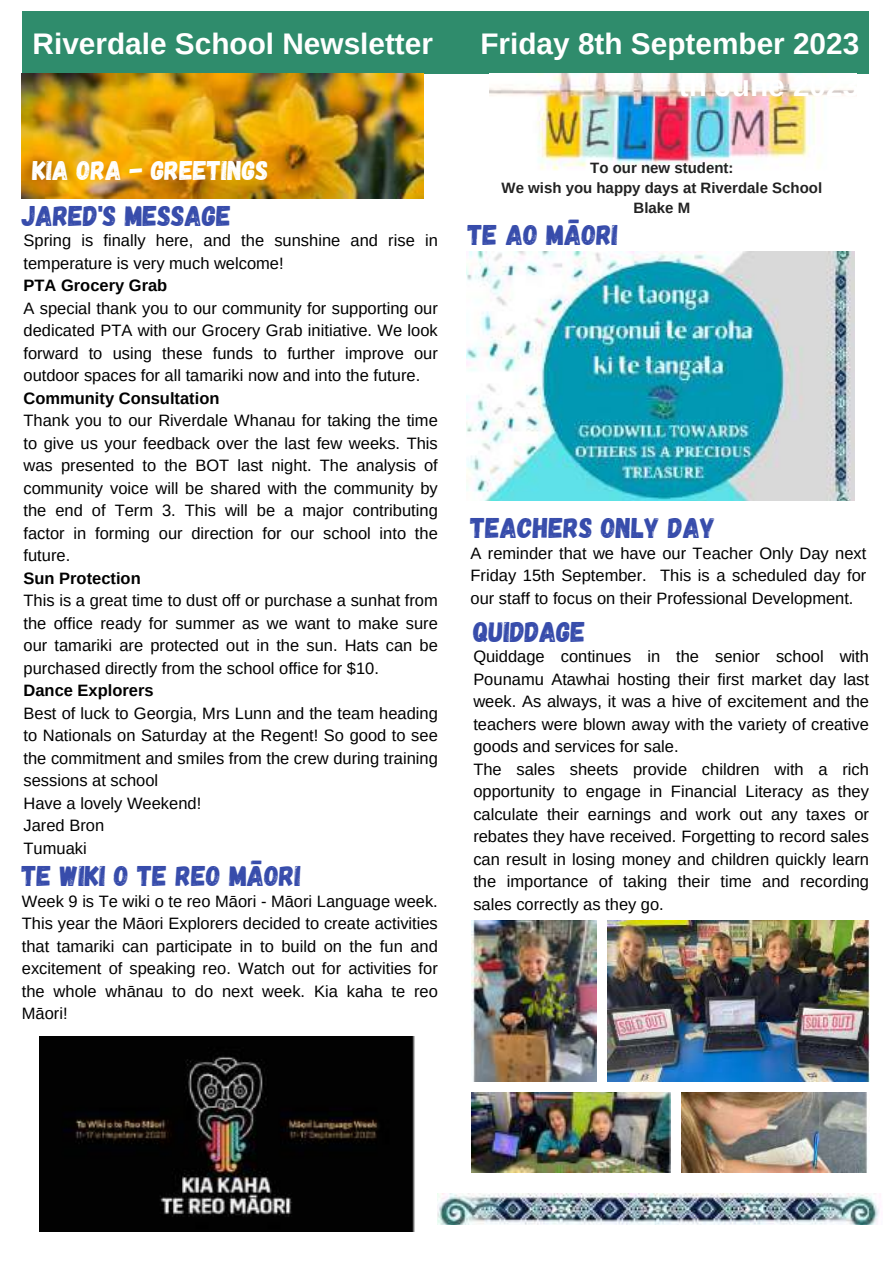
<style>
.page{position:relative;width:893px;height:1264px;background:#fff}
.page>*{position:absolute;margin:0;border:0;box-sizing:border-box;transform-origin:0 0}
.t1{font:700 29.7px/41.5px "Arimo";color:#fff;text-align:right}
.t2{font:28.5px "Gagalin";color:#374cab}
.t3{font:27px "Gagalin";color:#fff}
.t4{font:16.5px/22.5px "Arimo";color:#000;text-align:justify}
.t5{font:700 16.5px "Arimo";color:#000}
.t6{font:700 15px/20.2px "Arimo";color:#222;text-align:center}
</style>
<div class="page">
<div style="left:22px;top:12px;width:846px;height:61px;background:#2f8c6c"></div>
<img style="left:22px;top:73px;width:401px;height:125px">
<img style="left:466px;top:251px;width:388px;height:250px">
<img style="left:489px;top:73px;width:367px;height:97px">
<img style="left:40px;top:1036px;width:375px;height:195px">
<img style="left:471px;top:920px;width:125px;height:161px">
<img style="left:607px;top:920px;width:262px;height:161px">
<img style="left:471px;top:1092px;width:199px;height:80px">
<img style="left:681px;top:1092px;width:186px;height:80px">
<img style="left:437px;top:1193px;width:442px;height:31px">
<h1 class="t1" style="left:33px;top:23px;width:402px">Riverdale School Newsletter</h1>
<h1 class="t1" style="left:480px;top:23px;width:380px">Friday 8th September 2023 th June 2023</h1>
<h3 class="t3" style="left:33px;top:153px;width:237px">KIA ORA - GREETINGS</h3>
<h2 class="t2" style="left:22px;top:197px;width:211px">JARED'S MESSAGE</h2>
<p class="t4" style="left:24px;top:229px;width:416px">Spring is finally here, and the sunshine and rise in temperature is very much welcome!</p>
<p class="t5" style="left:24px;top:276px;width:145px">PTA Grocery Grab</p>
<p class="t4" style="left:24px;top:297px;width:416px">A special thank you to our community for supporting our dedicated PTA with our Grocery Grab initiative. We look forward to using these funds to further improve our outdoor spaces for all tamariki now and into the future.</p>
<p class="t5" style="left:24px;top:389px;width:197px">Community Consultation</p>
<p class="t4" style="left:24px;top:409px;width:416px">Thank you to our Riverdale Whanau for taking the time to give us your feedback over the last few weeks. This was presented to the BOT last night. The analysis of community voice will be shared with the community by the end of Term 3. This will be a major contributing factor in forming our direction for our school into the future.</p>
<p class="t5" style="left:24px;top:569px;width:119px">Sun Protection</p>
<p class="t4" style="left:24px;top:589px;width:416px">This is a great time to dust off or purchase a sunhat from the office ready for summer as we want to make sure our tamariki are protected out in the sun. Hats can be purchased directly from the school office for $10.</p>
<p class="t5" style="left:24px;top:681px;width:132px">Dance Explorers</p>
<p class="t4" style="left:24px;top:701px;width:416px;text-align:left">Best of luck to Georgia, Mrs Lunn and the team heading to Nationals on Saturday at the Regent! So good to see the commitment and smiles from the crew during training sessions at school<br>Have a lovely Weekend!<br>Jared Bron<br>Tumuaki</p>
<h2 class="t2" style="left:22px;top:857px;width:280px">TE WIKI O TE REO MĀORI</h2>
<p class="t4" style="left:22px;top:889px;width:417px">Week 9 is Te wiki o te reo Māori - Māori Language week.<br>This year the Māori Explorers decided to create activities that tamariki can participate in to build on the fun and excitement of speaking reo. Watch out for activities for the whole whānau to do next week. Kia kaha te reo Māori!</p>
<p class="t6" style="left:501px;top:157px;width:322px">To our new student:<br>We wish you happy days at Riverdale School<br>Blake M</p>
<h2 class="t2" style="left:468px;top:216px;width:152px">TE AO MĀORI</h2>
<h2 class="t2" style="left:470px;top:509px;width:246px">TEACHERS ONLY DAY</h2>
<p class="t4" style="left:470px;top:541px;width:397px">A reminder that we have our Teacher Only Day next Friday 15th September. This is a scheduled day for our staff to focus on their Professional Development.</p>
<h2 class="t2" style="left:473px;top:613px;width:114px">QUIDDAGE</h2>
<p class="t4" style="left:473px;top:645px;width:397px;text-align:left">Quiddage continues in the senior school with Pounamu Atawhai hosting their first market day last week. As always, it was a hive of excitement and the teachers were blown away with the variety of creative goods and services for sale.<br>The sales sheets provide children with a rich opportunity to engage in Financial Literacy as they calculate their earnings and work out any taxes or rebates they have received. Forgetting to record sales can result in losing money and children quickly learn the importance of taking their time and recording sales correctly as they go.</p>
</div>
